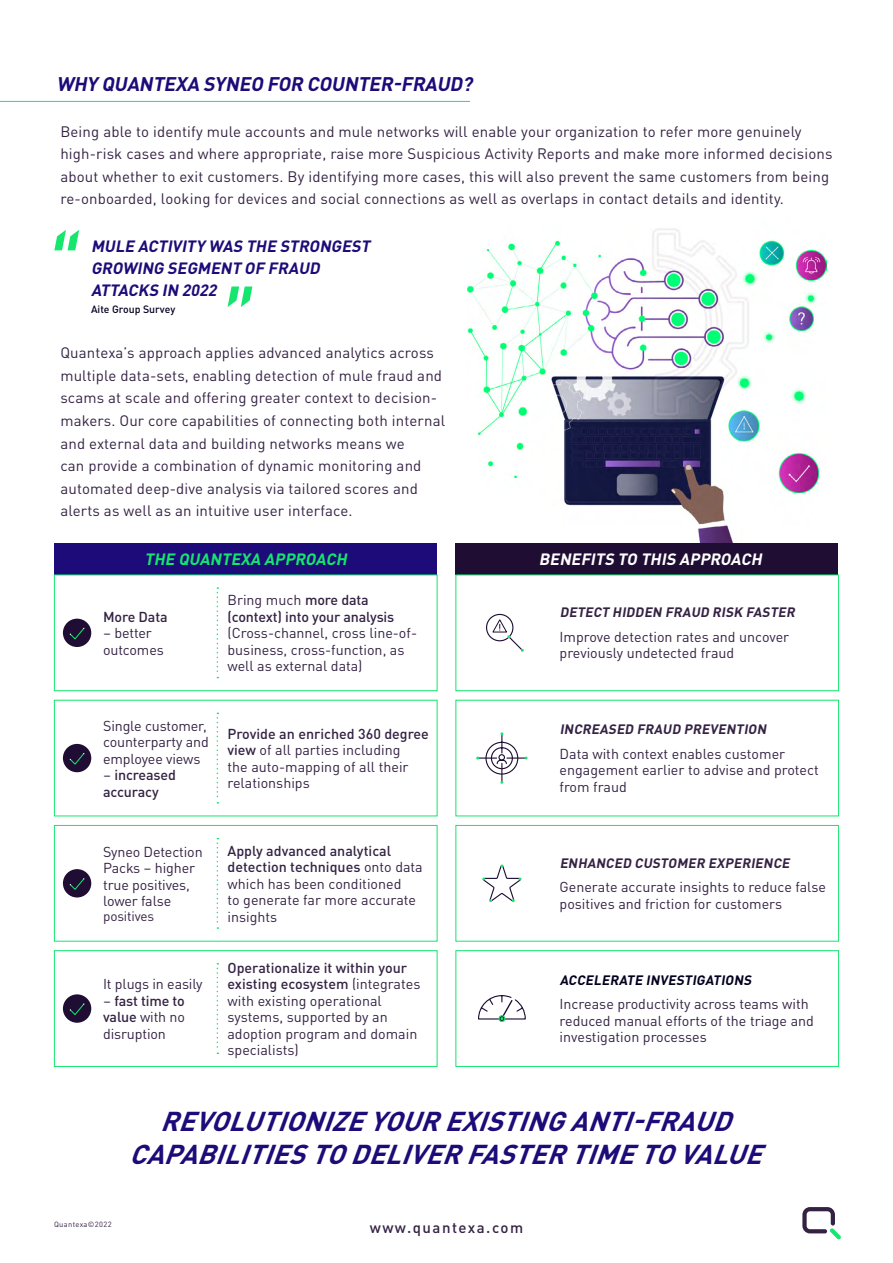
<style>
.page{position:relative;width:893px;height:1263px;background:#fff}
.page>*{position:absolute;margin:0;border:0;box-sizing:border-box;transform-origin:0 0}
.t1{font:italic 700 27px/33px "DINOT";color:#1c0b78;text-align:center}
.t2{font:italic 700 19.5px "DINOT";color:#1c0b78}
.t3{font:italic 700 16.2px/21.6px "DINOT";color:#1c0b78}
.t4{font:italic 700 16.2px "DINOT";color:#fff}
.t5{font:italic 700 16.2px "DINOT";color:#14e66e}
.t6{font:15px/22.5px "DINOT";letter-spacing:.01em;color:#342243}
.t7{font:500 15px "DINOT";letter-spacing:.1em;color:#342243}
.t8{font:14.25px/16.5px "DINOT";color:#342243}
.t9{font:500 14.25px/16.5px "DINOT";letter-spacing:-.01em;color:#342243}
.t10{font:italic 700 13.5px "DINOT";color:#342243}
.t11{font:italic 700 13.5px "DINOT";color:#03001f}
.t12{font:13.5px "DINOT";letter-spacing:-.01em;color:#342243}
.t13{font:500 10.5px "DINOT";color:#03001f}
.t14{font:7.5px "DINOT";letter-spacing:.05em;color:#342243}
.s1{font-weight:400}
.s2{font-weight:500}
</style>
<div class="page">
<img style="left:468px;top:228px;width:358px;height:315px">
<svg style="left:802px;top:1207px;width:39px;height:32px"></svg>
<div style="left:54px;top:543px;width:383px;height:32px;background:#1c0b78"></div>
<div style="left:455px;top:543px;width:383px;height:32px;background:#1f0d33"></div>
<hr style="left:0;top:101px;width:470px;height:1px;background:#14e66e">
<div style="left:54px;top:575px;width:383px;height:116px;border:1px solid #14e66e"></div>
<div style="left:455px;top:575px;width:384px;height:116px;border:1px solid #14e66e"></div>
<div style="left:455px;top:825px;width:384px;height:116px;border:1px solid #14e66e"></div>
<div style="left:455px;top:950px;width:384px;height:117px;border:1px solid #14e66e"></div>
<svg style="left:217px;top:587px;width:1px;height:91px"></svg>
<div style="left:63px;top:619px;width:28px;height:28px;background:#1f0d33;border-radius:50%"></div>
<svg style="left:69px;top:627px;width:16px;height:13px"></svg>
<svg style="left:217px;top:713px;width:1px;height:90px"></svg>
<div style="left:63px;top:744px;width:28px;height:28px;background:#1f0d33;border-radius:50%"></div>
<svg style="left:69px;top:753px;width:16px;height:12px"></svg>
<div style="left:54px;top:825px;width:383px;height:116px;border:1px solid #14e66e"></div>
<svg style="left:217px;top:838px;width:1px;height:91px"></svg>
<div style="left:63px;top:869px;width:28px;height:28px;background:#1f0d33;border-radius:50%"></div>
<svg style="left:69px;top:878px;width:16px;height:12px"></svg>
<div style="left:54px;top:950px;width:383px;height:117px;border:1px solid #14e66e"></div>
<svg style="left:217px;top:963px;width:1px;height:91px"></svg>
<div style="left:63px;top:994px;width:28px;height:29px;background:#1f0d33;border-radius:50%"></div>
<svg style="left:69px;top:1003px;width:16px;height:12px"></svg>
<svg style="left:482px;top:864px;width:39px;height:39px"></svg>
<svg style="left:478px;top:995px;width:48px;height:27px"></svg>
<svg style="left:486px;top:613px;width:38px;height:39px"></svg>
<svg style="left:476px;top:732px;width:52px;height:52px"></svg>
<svg style="left:54px;top:230px;width:25px;height:20px"></svg>
<svg style="left:228px;top:286px;width:24px;height:21px"></svg>
<h2 class="t2" style="left:56px;top:69px;width:422px">WHY QUANTEXA SYNEO FOR COUNTER-FRAUD?</h2>
<p class="t6" style="left:60px;top:119px;width:774px">Being able to identify mule accounts and mule networks will enable your organization to refer more genuinely high-risk cases and where appropriate, raise more Suspicious Activity Reports and make more informed decisions about whether to exit customers. By identifying more cases, this will also prevent the same customers from being re-onboarded, looking for devices and social connections as well as overlaps in contact details and identity.</p>
<p class="t3" style="left:91px;top:234px;width:284px">MULE ACTIVITY WAS THE STRONGEST<br>GROWING SEGMENT OF FRAUD<br>ATTACKS IN 2022</p>
<p class="t13" style="left:91px;top:301px;width:86px">Aite Group Survey</p>
<p class="t6" style="left:60px;top:340px;width:386px">Quantexa’s approach applies advanced analytics across multiple data-sets, enabling detection of mule fraud and scams at scale and offering greater context to decision&shy;makers. Our core capabilities of connecting both internal and external data and building networks means we<br>can provide a combination of dynamic monitoring and automated deep-dive analysis via tailored scores and alerts as well as an intuitive user interface.</p>
<p class="t5" style="left:145px;top:546px;width:208px">THE QUANTEXA APPROACH</p>
<p class="t4" style="left:539px;top:546px;width:228px">BENEFITS TO THIS APPROACH</p>
<p class="t9" style="left:227px;top:591px;width:168px"><span class="s1">Bring much</span> more data (context) into your analysis</p>
<p class="t8" style="left:227px;top:624px;width:191px">(Cross-channel, cross line-of&shy;business, cross-function, as well as external data)</p>
<p class="t10" style="left:560px;top:602px;width:240px">DETECT HIDDEN FRAUD RISK FASTER</p>
<p class="t8" style="left:560px;top:627px;width:231px">Improve detection rates and uncover previously undetected fraud</p>
<p class="t9" style="left:103px;top:607px;width:66px">More Data</p>
<p class="t8" style="left:103px;top:624px;width:62px">– better outcomes</p>
<p class="t8" style="left:103px;top:716px;width:107px">Single customer, counterparty and employee views</p>
<p class="t9" style="left:103px;top:765px;width:74px"><span class="s1">–</span> increased accuracy</p>
<p class="t8" style="left:103px;top:842px;width:101px">Syneo Detection<br>Packs – higher true positives, lower false</p>
<p class="t12" style="left:103px;top:906px;width:53px">positives</p>
<p class="t8" style="left:103px;top:975px;width:101px">It plugs in easily</p>
<p class="t8" style="left:103px;top:991px;width:83px;text-align:justify">– <span class="s2">fast time to value</span> with no disruption</p>
<p class="t8" style="left:227px;top:724px;width:203px"><span class="s2">Provide an enriched 360 degree view</span> of all parties including<br>the auto-mapping of all their relationships</p>
<p class="t8" style="left:227px;top:841px;width:197px"><span class="s2">Apply advanced analytical detection techniques</span> onto data which has been conditioned<br>to generate far more accurate insights</p>
<p class="t8" style="left:227px;top:958px;width:194px"><span class="s2">Operationalize it within your existing ecosystem</span> (integrates with existing operational systems, supported by an adoption program and domain specialists)</p>
<p class="t10" style="left:560px;top:719px;width:211px">INCREASED FRAUD PREVENTION</p>
<p class="t8" style="left:560px;top:744px;width:261px">Data with context enables customer engagement earlier to advise and protect from fraud</p>
<p class="t10" style="left:560px;top:852px;width:234px">ENHANCED CUSTOMER EXPERIENCE</p>
<p class="t8" style="left:560px;top:877px;width:268px">Generate accurate insights to reduce false positives and friction for customers</p>
<p class="t11" style="left:560px;top:969px;width:196px">ACCELERATE INVESTIGATIONS</p>
<p class="t8" style="left:560px;top:994px;width:256px">Increase productivity across teams with reduced manual efforts of the triage and investigation processes</p>
<h1 class="t1" style="left:129px;top:1102px;width:647px">REVOLUTIONIZEYOUREXISTINGANTI-FRAUD<br>CAPABILITIESTODELIVERFASTERTIMETOVALUE</h1>
<p class="t14" style="left:54px;top:1219px;width:59px">Quantexa©2022</p>
<p class="t7" style="left:370px;top:1215px;width:155px">www.quantexa.com</p>
</div>
